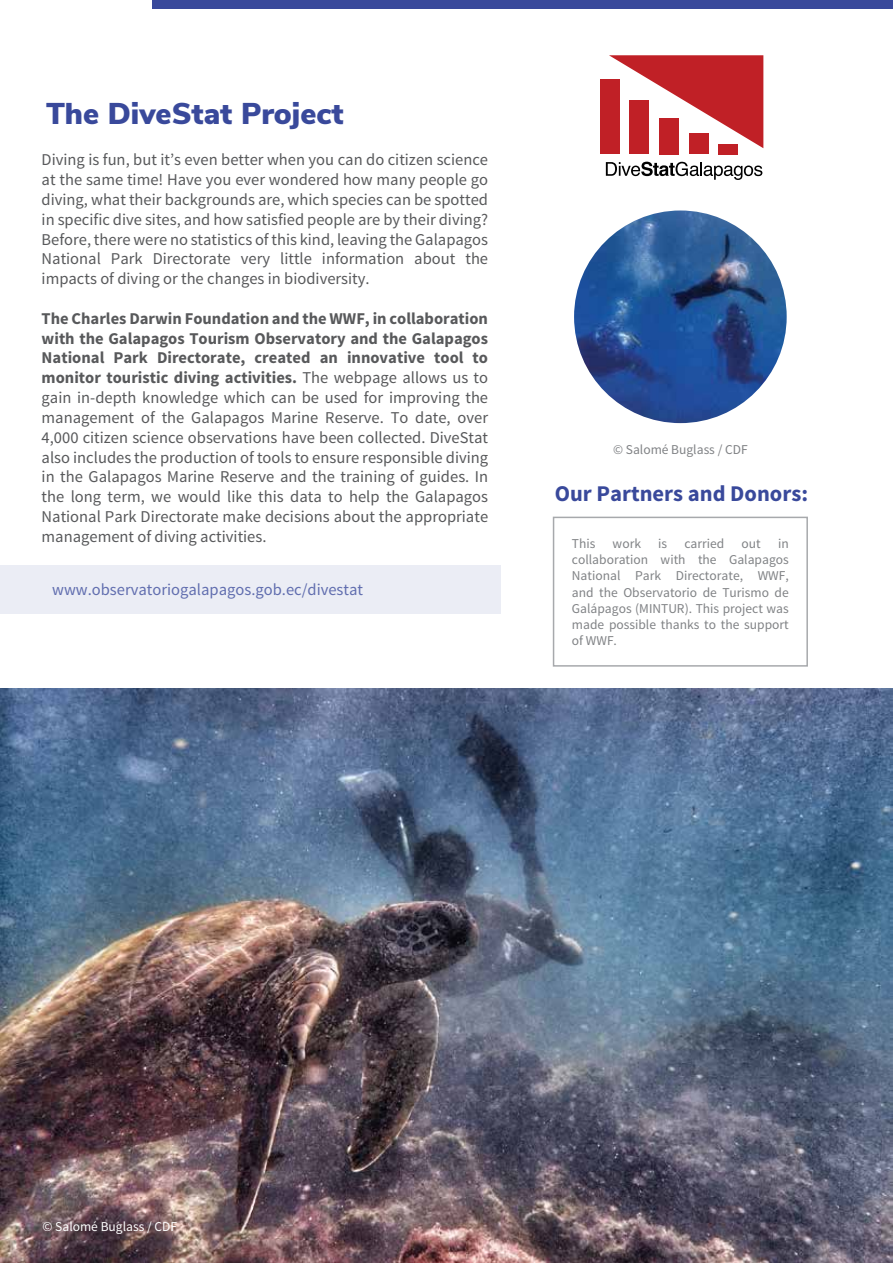
<style>
.page{position:relative;width:893px;height:1263px;background:#fff}
.page>*{position:absolute;margin:0;border:0;box-sizing:border-box;transform-origin:0 0}
.t1{font:900 30px "Nunito Sans";color:#39499b}
.t2{font:700 22.5px "Source Sans Pro";color:#39499b}
.t3{font:16.5px/19.8px "Source Sans Pro";color:#58595b;text-align:justify}
.t4{font:16.5px "Source Sans Pro";color:#616eaf}
.t5{font:13.5px/16.2px "Source Sans Pro";color:#808285;text-align:justify}
.t6{font:13.5px "Source Sans Pro";color:#fff}
.s1{font-weight:700}
</style>
<div class="page">
<div style="left:0;top:566px;width:500px;height:48px;background:#ebedf5"></div>
<img style="left:0;top:689px;width:893px;height:574px">
<img style="left:574px;top:210px;width:213px;height:213px;border-radius:106px">
<div style="left:152px;top:0;width:741px;height:9px;background:#39499b"></div>
<div style="left:553px;top:517px;width:255px;height:150px;border:2px solid #a7a9ac"></div>
<svg style="left:609px;top:55px;width:154px;height:93px"></svg>
<div style="left:601px;top:80px;width:19px;height:74px;background:#c02026"></div>
<div style="left:630px;top:101px;width:19px;height:53px;background:#c02026"></div>
<div style="left:659px;top:118px;width:20px;height:36px;background:#c02026"></div>
<div style="left:689px;top:133px;width:20px;height:21px;background:#c02026"></div>
<div style="left:718px;top:144px;width:19px;height:10px;background:#c02026"></div>
<svg style="left:606px;top:162px;width:156px;height:18px"></svg>
<h1 class="t1" style="left:46px;top:91px;width:299px">The DiveStat Project</h1>
<p class="t3" style="left:42px;top:150px;width:448px">Diving is fun, but it’s even better when you can do citizen science at the same time! Have you ever wondered how many people go diving, what their backgrounds are, which species can be spotted in specific dive sites, and how satisfied people are by their diving?<br>Before, there were no statistics of this kind, leaving the Galapagos National Park Directorate very little information about the impacts of diving or the changes in biodiversity.</p>
<p class="t3" style="left:42px;top:309px;width:448px"><span class="s1">The Charles Darwin Foundation and the WWF, in collaboration with the Galapagos Tourism Observatory and the Galapagos National Park Directorate, created an innovative tool to monitor touristic diving activities.</span> The webpage allows us to gain in-depth knowledge which can be used for improving the management of the Galapagos Marine Reserve. To date, over 4,000 citizen science observations have been collected. DiveStat also includes the production of tools to ensure responsible diving in the Galapagos Marine Reserve and the training of guides. In the long term, we would like this data to help the Galapagos National Park Directorate make decisions about the appropriate management of diving activities.</p>
<p class="t4" style="left:52px;top:579px;width:312px">www.observatoriogalapagos.gob.ec/divestat</p>
<p class="t5" style="left:613px;top:441px;width:136px">© Salomé Buglass / CDF</p>
<h2 class="t2" style="left:555px;top:479px;width:255px">Our Partners and Donors:</h2>
<p class="t5" style="left:572px;top:536px;width:25px">This</p>
<p class="t5" style="left:613px;top:536px;width:30px">work</p>
<p class="t5" style="left:658px;top:536px;width:10px">is</p>
<p class="t5" style="left:684px;top:536px;width:41px">carried</p>
<p class="t5" style="left:742px;top:536px;width:21px">out</p>
<p class="t5" style="left:572px;top:536px;width:218px;text-indent:206px">in collaboration with the Galapagos National Park Directorate, WWF, and the Observatorio de Turismo de Galápagos (MINTUR). This project was made possible thanks to the support of WWF.</p>
<p class="t6" style="left:43px;top:1218px;width:136px">© Salomé Buglass / CDF</p>
</div>
